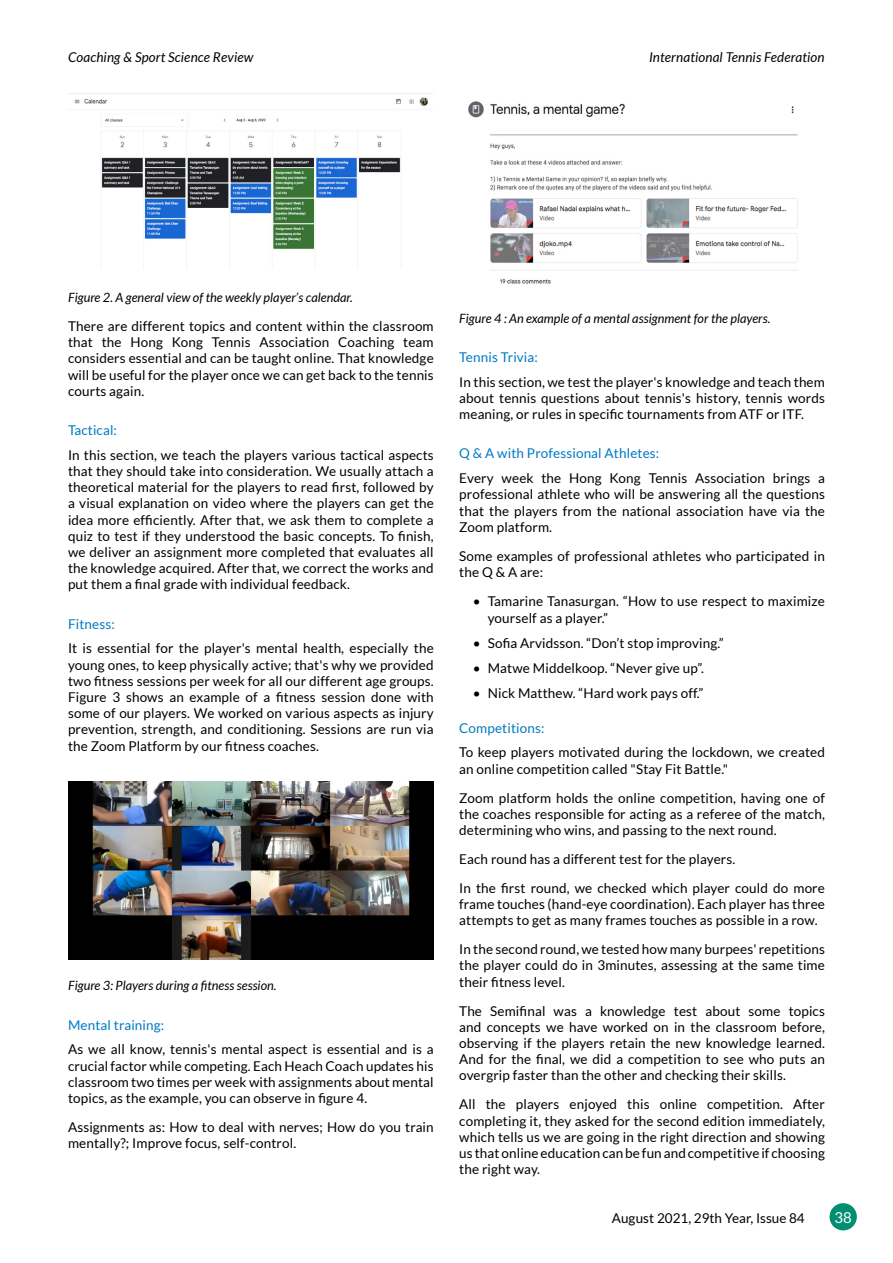
<style>
.page{position:relative;width:893px;height:1263px;background:#fff}
.page>*{position:absolute;margin:0;border:0;box-sizing:border-box;transform-origin:0 0}
.t1{font:15px "Lato";color:#fff}
.t2{font:13.5px/16.2px "Lato";letter-spacing:.01em;color:#000;text-align:justify}
.t3{font:13.5px "Lato";letter-spacing:.01em;color:#007ac3}
.t4{font:italic 13.5px "Lato";letter-spacing:.01em;color:#000}
.t5{font:italic 12.75px "Lato";color:#000}
</style>
<div class="page">
<div style="left:829px;top:1203px;width:28px;height:27px;background:#008f70;border-radius:50%"></div>
<img style="left:74px;top:97px;width:354px;height:152px">
<img style="left:68px;top:781px;width:366px;height:178px">
<img style="left:468px;top:101px;width:330px;height:183px">
<p class="t4" style="left:68px;top:50px;width:187px">Coaching &amp; Sport Science Review</p>
<p class="t4" style="left:649px;top:50px;width:177px">International Tennis Federation</p>
<p class="t5" style="left:68px;top:290px;width:286px">Figure 2. A general view of the weekly player’s calendar.</p>
<p class="t2" style="left:68px;top:318px;width:367px">There are different topics and content within the classroom that the Hong Kong Tennis Association Coaching team considers essential and can be taught online. That knowledge will be useful for the player once we can get back to the tennis courts again.</p>
<p class="t3" style="left:68px;top:423px;width:51px">Tactical:</p>
<p class="t2" style="left:68px;top:447px;width:367px">In this section, we teach the players various tactical aspects that they should take into consideration. We usually attach a theoretical material for the players to read first, followed by a visual explanation on video where the players can get the idea more efficiently. After that, we ask them to complete a quiz to test if they understood the basic concepts. To finish, we deliver an assignment more completed that evaluates all the knowledge acquired. After that, we correct the works and put them a final grade with individual feedback.</p>
<p class="t3" style="left:68px;top:616px;width:48px">Fitness:</p>
<p class="t2" style="left:68px;top:640px;width:367px">It is essential for the player's mental health, especially the young ones, to keep physically active; that's why we provided two fitness sessions per week for all our different age groups.<br>Figure 3 shows an example of a fitness session done with some of our players. We worked on various aspects as injury prevention, strength, and conditioning. Sessions are run via the Zoom Platform by our fitness coaches.</p>
<p class="t5" style="left:68px;top:979px;width:210px">Figure 3: Players during a fitness session.</p>
<p class="t3" style="left:68px;top:1017px;width:98px">Mental training:</p>
<p class="t2" style="left:68px;top:1041px;width:367px">As we all know, tennis's mental aspect is essential and is a crucial factor while competing. Each Heach Coach updates his classroom two times per week with assignments about mental topics, as the example, you can observe in figure 4.</p>
<p class="t2" style="left:68px;top:1119px;width:367px">Assignments as: How to deal with nerves; How do you train mentally?; Improve focus, self-control.</p>
<p class="t5" style="left:459px;top:311px;width:313px">Figure 4 : An example of a mental assignment for the players.</p>
<p class="t3" style="left:459px;top:350px;width:80px">Tennis Trivia:</p>
<p class="t2" style="left:459px;top:374px;width:367px">In this section, we test the player's knowledge and teach them about tennis questions about tennis's history, tennis words meaning, or rules in specific tournaments from ATF or ITF.</p>
<p class="t3" style="left:459px;top:446px;width:202px">Q &amp; A with Professional Athletes:</p>
<p class="t2" style="left:459px;top:470px;width:367px">Every week the Hong Kong Tennis Association brings a professional athlete who will be answering all the questions that the players from the national association have via the Zoom platform.</p>
<p class="t2" style="left:459px;top:548px;width:367px">Some examples of professional athletes who participated in the Q &amp; A are:</p>
<p class="t2" style="left:488px;top:593px;width:339px;text-indent:-15px">• Tamarine Tanasurgan. “How to use respect to maximize yourself as a player.”</p>
<p class="t2" style="left:473px;top:635px;width:253px">• Sofia Arvidsson. “Don’t stop improving.”</p>
<p class="t2" style="left:473px;top:660px;width:233px">• Matwe Middelkoop. “Never give up”.</p>
<p class="t2" style="left:473px;top:685px;width:232px">• Nick Matthew. “Hard work pays off.”</p>
<p class="t3" style="left:459px;top:720px;width:87px">Competitions:</p>
<p class="t2" style="left:459px;top:744px;width:367px">To keep players motivated during the lockdown, we created an online competition called "Stay Fit Battle."</p>
<p class="t2" style="left:459px;top:789px;width:367px">Zoom platform holds the online competition, having one of the coaches responsible for acting as a referee of the match, determining who wins, and passing to the next round.</p>
<p class="t2" style="left:459px;top:844px;width:367px;line-height:29px">Each round has a different test for the players.<br>In the first round, we checked which player could do more</p>
<p class="t2" style="left:459px;top:896px;width:367px">frame touches (hand-eye coordination). Each player has three attempts to get as many frames touches as possible in a row.</p>
<p class="t2" style="left:459px;top:941px;width:367px">In the second round, we tested how many burpees' repetitions the player could do in 3minutes, assessing at the same time their fitness level.</p>
<p class="t2" style="left:459px;top:1002px;width:367px">The Semifinal was a knowledge test about some topics and concepts we have worked on in the classroom before, observing if the players retain the new knowledge learned.<br>And for the final, we did a competition to see who puts an overgrip faster than the other and checking their skills.</p>
<p class="t2" style="left:459px;top:1096px;width:367px">All the players enjoyed this online competition. After completing it, they asked for the second edition immediately, which tells us we are going in the right direction and showing us that online education can be fun and competitive if choosing the right way.</p>
<p class="t2" style="left:612px;top:1209px;width:195px">August 2021, 29th Year, Issue 84</p>
<p class="t1" style="left:834px;top:1209px;width:19px">38</p>
</div>
